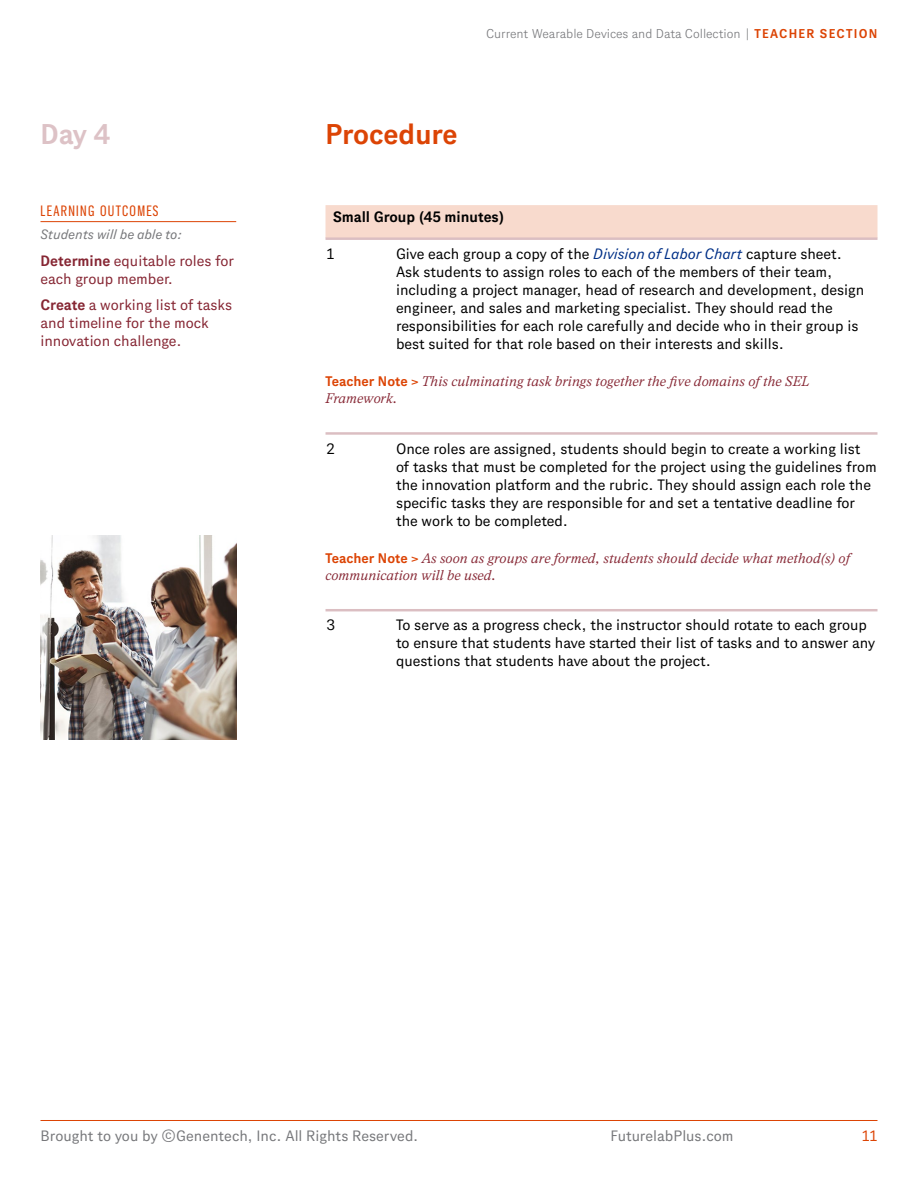
<style>
.page{position:relative;width:918px;height:1188px;background:#fff}
.page>*{position:absolute;margin:0;border:0;box-sizing:border-box;transform-origin:0 0}
.t1{font:700 28.5px "Gene Sans";color:#dc4405}
.t2{font:700 28.5px "Gene Sans";color:#ddc2c6}
.t3{font:15px/18px "Gene Sans";color:#000}
.t4{font:15px/18px "Gene Sans";color:#862633}
.t5{font:15px "Gene Sans";color:#77787b}
.t6{font:700 15px "Gene Sans";color:#000}
.t7{font:15px "Gene Condensed";letter-spacing:.09em;color:#dc4405}
.t8{font:15px "Gene Sans";color:#dc4405}
.t9{font:italic 13.8px/16.5px "Gene Serif";letter-spacing:.005em;color:#862633}
.t10{font:italic 13.5px "Gene Sans";color:#77787b}
.t11{font:300 12.75px "Gene Sans";color:#77787b}
.s1{font-weight:700;color:#dc4405}
.s2{font-weight:700}
.s3{font-style:italic;color:#003087}
.s4{font-family:"Gene Sans";font-weight:700;font-style:normal;color:#dc4405}
</style>
<div class="page">
<hr style="left:40px;top:1120px;width:838px;height:1px;background:#dc4405">
<div style="left:326px;top:205px;width:552px;height:33px;background:#f8dacd"></div>
<hr style="left:326px;top:237px;width:552px;height:3px;background:#dbbec2">
<hr style="left:326px;top:432px;width:552px;height:3px;background:#dbbec2">
<hr style="left:326px;top:609px;width:552px;height:2px;background:#dbbec2">
<img style="left:40px;top:536px;width:196px;height:204px">
<hr style="left:40px;top:221px;width:196px;height:1px;background:#dc4405">
<p class="t11" style="left:486px;top:26px;width:393px">Current Wearable Devices and Data Collection | <span class="s1">TEACHER SECTION</span></p>
<h1 class="t2" style="left:40px;top:118px;width:71px">Day 4</h1>
<h1 class="t1" style="left:326px;top:118px;width:134px">Procedure</h1>
<p class="t7" style="left:40px;top:202px;width:120px">LEARNING OUTCOMES</p>
<p class="t10" style="left:40px;top:226px;width:143px">Students will be able to:</p>
<p class="t4" style="left:40px;top:251px;width:195px"><span class="s2">Determine</span> equitable roles for each group member.</p>
<p class="t4" style="left:40px;top:296px;width:193px"><span class="s2">Create</span> a working list of tasks and timeline for the mock innovation challenge.</p>
<p class="t6" style="left:333px;top:208px;width:173px">Small Group (45 minutes)</p>
<p class="t3" style="left:327px;top:244px;width:9px">1</p>
<p class="t3" style="left:396px;top:244px;width:470px">Give each group a copy of the <span class="s3">Division of Labor Chart</span> capture sheet.<br>Ask students to assign roles to each of the members of their team, including a project manager, head of research and development, design engineer, and sales and marketing specialist. They should read the responsibilities for each role carefully and decide who in their group is best suited for that role based on their interests and skills.</p>
<p class="t9" style="left:326px;top:373px;width:485px"><span class="s4">Teacher Note &gt;</span> This culminating task brings together the five domains of the SEL<br>Framework.</p>
<p class="t3" style="left:327px;top:439px;width:10px">2</p>
<p class="t3" style="left:396px;top:439px;width:482px">Once roles are assigned, students should begin to create a working list of tasks that must be completed for the project using the guidelines from the innovation platform and the rubric. They should assign each role the specific tasks they are responsible for and set a tentative deadline for the work to be completed.</p>
<p class="t9" style="left:326px;top:550px;width:526px"><span class="s4">Teacher Note &gt;</span> As soon as groups are formed, students should decide what method(s) of communication will be used.</p>
<p class="t3" style="left:327px;top:616px;width:10px">3</p>
<p class="t3" style="left:396px;top:616px;width:481px">To serve as a progress check, the instructor should rotate to each group to ensure that students have started their list of tasks and to answer any questions that students have about the project.</p>
<p class="t5" style="left:40px;top:1127px;width:379px">Brought to you by ©Genentech, Inc. All Rights Reserved.</p>
<p class="t5" style="left:610px;top:1127px;width:125px">FuturelabPlus.com</p>
<p class="t8" style="left:862px;top:1127px;width:17px">11</p>
</div>
